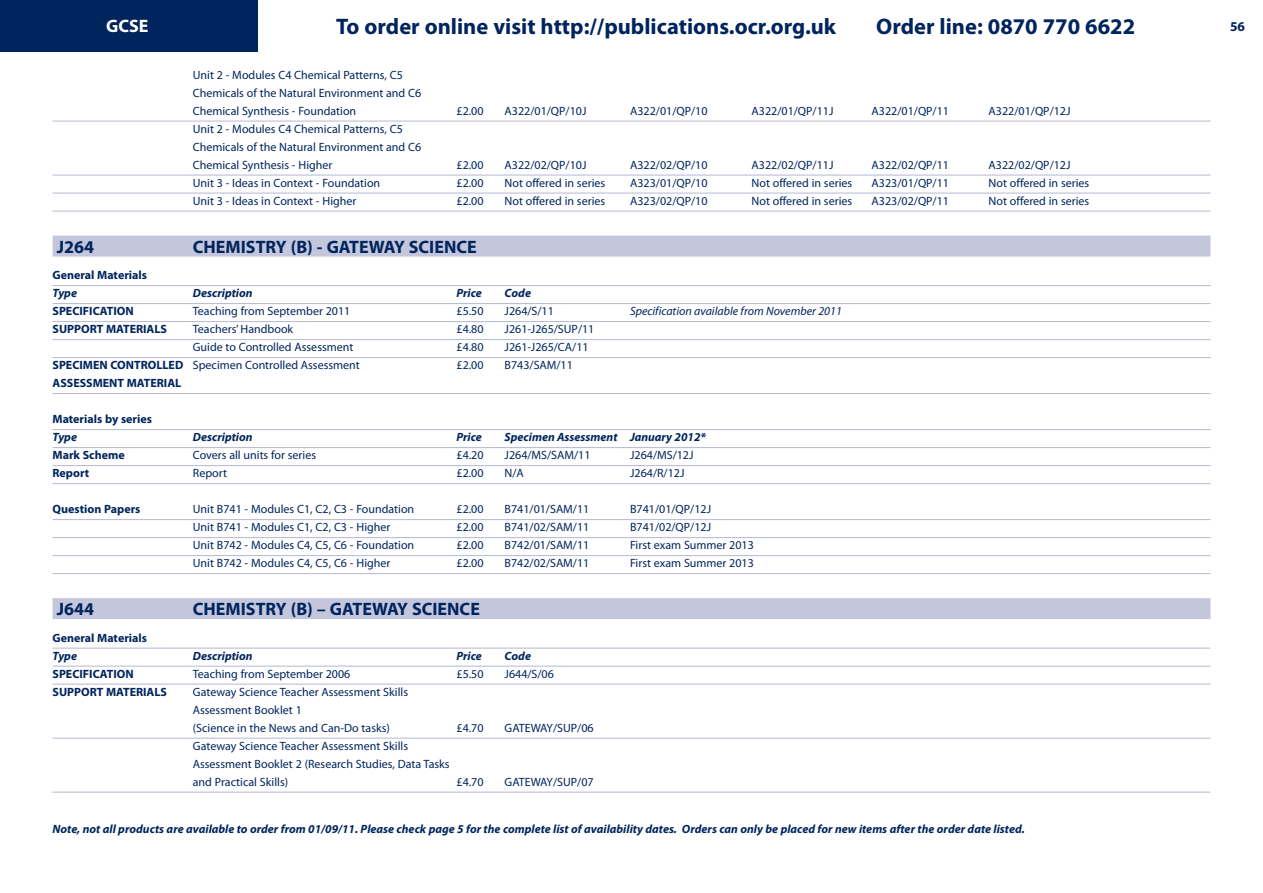
<style>
.page{position:relative;width:1263px;height:893px;background:#fff}
.page>*{position:absolute;margin:0;border:0;box-sizing:border-box;transform-origin:0 0}
.t1{font:700 22.5px "Myriad Pro";color:#00245d}
.subject_heading{font:700 18px "Myriad Pro";color:#00245d}
.t2{font:700 18px "Myriad Pro";color:#fff}
.t3{font:700 13.5px "Myriad Pro";color:#00245d}
.text_1{font:12px/18px "Myriad Pro";color:#00245d}
.text_1-2{font:italic 700 12px "Myriad Pro";color:#00245d}
.text_1-3{font:700 12px "Myriad Pro";color:#00245d}
.text_1-4{font:italic 12px "Myriad Pro";color:#00245d}
.s1{font-weight:700}
</style>
<div class="page">
<div style="left:0;top:0;width:258px;height:51px;background:#00245d"></div>
<hr style="left:53px;top:121px;width:1157px;height:1px;background:#b4b9d2">
<hr style="left:53px;top:175px;width:1157px;height:1px;background:#b4b9d2">
<hr style="left:53px;top:193px;width:1157px;height:1px;background:#b4b9d2">
<hr style="left:53px;top:211px;width:1157px;height:1px;background:#b4b9d2">
<div style="left:53px;top:236px;width:1157px;height:21px;background:#c4c7dc"></div>
<hr style="left:53px;top:285px;width:1157px;height:1px;background:#b4b9d2">
<hr style="left:53px;top:303px;width:1157px;height:1px;background:#b4b9d2">
<hr style="left:53px;top:321px;width:1157px;height:1px;background:#b4b9d2">
<hr style="left:53px;top:339px;width:1157px;height:1px;background:#b4b9d2">
<hr style="left:53px;top:357px;width:1157px;height:1px;background:#b4b9d2">
<hr style="left:53px;top:393px;width:1157px;height:1px;background:#b4b9d2">
<hr style="left:53px;top:429px;width:1157px;height:1px;background:#b4b9d2">
<hr style="left:53px;top:447px;width:1157px;height:1px;background:#b4b9d2">
<hr style="left:53px;top:465px;width:1157px;height:1px;background:#b4b9d2">
<hr style="left:53px;top:483px;width:1157px;height:1px;background:#b4b9d2">
<hr style="left:53px;top:519px;width:1157px;height:1px;background:#b4b9d2">
<hr style="left:53px;top:537px;width:1157px;height:1px;background:#b4b9d2">
<hr style="left:53px;top:555px;width:1157px;height:1px;background:#b4b9d2">
<hr style="left:53px;top:573px;width:1157px;height:1px;background:#b4b9d2">
<div style="left:53px;top:598px;width:1157px;height:21px;background:#c4c7dc"></div>
<hr style="left:53px;top:648px;width:1157px;height:1px;background:#b4b9d2">
<hr style="left:53px;top:666px;width:1157px;height:1px;background:#b4b9d2">
<hr style="left:53px;top:684px;width:1157px;height:1px;background:#b4b9d2">
<hr style="left:53px;top:738px;width:1157px;height:1px;background:#b4b9d2">
<hr style="left:53px;top:792px;width:1157px;height:1px;background:#b4b9d2">
<p class="t2" style="left:106px;top:14px;width:44px">GCSE</p>
<h1 class="t1" style="left:336px;top:12px;width:502px">To order online visit http://publications.ocr.org.uk</h1>
<h1 class="t1" style="left:876px;top:12px;width:261px">Order line: 0870 770 6622</h1>
<p class="t3" style="left:1230px;top:18px;width:16px">56</p>
<p class="text_1" style="left:193px;top:65px;width:230px">Unit 2 - Modules C4 Chemical Patterns, C5<br>Chemicals of the Natural Environment and C6<br>Chemical Synthesis - Foundation</p>
<p class="text_1" style="left:456px;top:101px;width:29px">£2.00</p>
<p class="text_1" style="left:505px;top:101px;width:83px">A322/01/QP/10J</p>
<p class="text_1" style="left:630px;top:101px;width:79px">A322/01/QP/10</p>
<p class="text_1" style="left:752px;top:101px;width:83px">A322/01/QP/11J</p>
<p class="text_1" style="left:872px;top:101px;width:79px">A322/01/QP/11</p>
<p class="text_1" style="left:989px;top:101px;width:83px">A322/01/QP/12J</p>
<p class="text_1" style="left:193px;top:119px;width:230px">Unit 2 - Modules C4 Chemical Patterns, C5<br>Chemicals of the Natural Environment and C6<br>Chemical Synthesis - Higher</p>
<p class="text_1" style="left:456px;top:155px;width:29px">£2.00</p>
<p class="text_1" style="left:505px;top:155px;width:83px">A322/02/QP/10J</p>
<p class="text_1" style="left:630px;top:155px;width:79px">A322/02/QP/10</p>
<p class="text_1" style="left:752px;top:155px;width:83px">A322/02/QP/11J</p>
<p class="text_1" style="left:872px;top:155px;width:79px">A322/02/QP/11</p>
<p class="text_1" style="left:989px;top:155px;width:83px">A322/02/QP/12J</p>
<p class="text_1" style="left:193px;top:173px;width:189px">Unit 3 - Ideas in Context - Foundation</p>
<p class="text_1" style="left:456px;top:173px;width:29px">£2.00</p>
<p class="text_1" style="left:505px;top:173px;width:102px">Not offered in series</p>
<p class="text_1" style="left:630px;top:173px;width:79px">A323/01/QP/10</p>
<p class="text_1" style="left:752px;top:173px;width:102px">Not offered in series</p>
<p class="text_1" style="left:872px;top:173px;width:79px">A323/01/QP/11</p>
<p class="text_1" style="left:989px;top:173px;width:102px">Not offered in series</p>
<p class="text_1" style="left:193px;top:191px;width:165px">Unit 3 - Ideas in Context - Higher</p>
<p class="text_1" style="left:456px;top:191px;width:29px">£2.00</p>
<p class="text_1" style="left:505px;top:191px;width:102px">Not offered in series</p>
<p class="text_1" style="left:630px;top:191px;width:79px">A323/02/QP/10</p>
<p class="text_1" style="left:752px;top:191px;width:102px">Not offered in series</p>
<p class="text_1" style="left:872px;top:191px;width:79px">A323/02/QP/11</p>
<p class="text_1" style="left:989px;top:191px;width:102px">Not offered in series</p>
<p class="subject_heading" style="left:57px;top:235px;width:39px">J264</p>
<p class="subject_heading" style="left:193px;top:235px;width:285px">CHEMISTRY (B) - GATEWAY SCIENCE</p>
<p class="text_1-3" style="left:53px;top:267px;width:96px">General Materials</p>
<p class="text_1-2" style="left:53px;top:285px;width:26px">Type</p>
<p class="text_1-2" style="left:193px;top:285px;width:61px">Description</p>
<p class="text_1-2" style="left:456px;top:285px;width:27px">Price</p>
<p class="text_1-2" style="left:505px;top:285px;width:28px">Code</p>
<p class="text_1-3" style="left:53px;top:303px;width:83px">SPECIFICATION</p>
<p class="text_1" style="left:193px;top:302px;width:159px">Teaching from September 2011</p>
<p class="text_1" style="left:456px;top:302px;width:29px">£5.50</p>
<p class="text_1" style="left:505px;top:302px;width:51px">J264/S/11</p>
<p class="text_1-4" style="left:630px;top:304px;width:213px">Specification available from November 2011</p>
<p class="text_1-3" style="left:53px;top:321px;width:116px">SUPPORT MATERIALS</p>
<p class="text_1" style="left:193px;top:320px;width:102px">Teachers’ Handbook</p>
<p class="text_1" style="left:456px;top:320px;width:29px">£4.80</p>
<p class="text_1" style="left:505px;top:320px;width:91px">J261-J265/SUP/11</p>
<p class="text_1" style="left:193px;top:338px;width:162px">Guide to Controlled Assessment</p>
<p class="text_1" style="left:456px;top:338px;width:29px">£4.80</p>
<p class="text_1" style="left:505px;top:338px;width:86px">J261-J265/CA/11</p>
<p class="text_1" style="left:53px;top:356px;width:309px"><span class="s1">SPECIMEN CONTROLLED</span> Specimen Controlled Assessment</p>
<p class="text_1" style="left:456px;top:356px;width:29px">£2.00</p>
<p class="text_1" style="left:505px;top:356px;width:70px">B743/SAM/11</p>
<p class="text_1-3" style="left:53px;top:375px;width:130px">ASSESSMENT MATERIAL</p>
<p class="text_1-3" style="left:53px;top:411px;width:101px">Materials by series</p>
<p class="text_1-2" style="left:53px;top:429px;width:26px">Type</p>
<p class="text_1-2" style="left:193px;top:429px;width:61px">Description</p>
<p class="text_1-2" style="left:456px;top:429px;width:27px">Price</p>
<p class="text_1-2" style="left:505px;top:429px;width:203px">Specimen Assessment January 2012*</p>
<p class="text_1-3" style="left:53px;top:447px;width:74px">Mark Scheme</p>
<p class="text_1" style="left:193px;top:446px;width:125px">Covers all units for series</p>
<p class="text_1" style="left:456px;top:446px;width:29px">£4.20</p>
<p class="text_1" style="left:505px;top:446px;width:87px">J264/MS/SAM/11</p>
<p class="text_1" style="left:630px;top:446px;width:65px">J264/MS/12J</p>
<p class="text_1-3" style="left:53px;top:465px;width:38px">Report</p>
<p class="text_1" style="left:193px;top:464px;width:36px">Report</p>
<p class="text_1" style="left:456px;top:464px;width:29px">£2.00</p>
<p class="text_1" style="left:505px;top:464px;width:21px">N/A</p>
<p class="text_1" style="left:630px;top:464px;width:56px">J264/R/12J</p>
<p class="text_1-3" style="left:53px;top:501px;width:89px">Question Papers</p>
<p class="text_1" style="left:193px;top:500px;width:223px">Unit B741 - Modules C1, C2, C3 - Foundation</p>
<p class="text_1" style="left:456px;top:500px;width:29px">£2.00</p>
<p class="text_1" style="left:505px;top:500px;width:86px">B741/01/SAM/11</p>
<p class="text_1" style="left:630px;top:500px;width:83px">B741/01/QP/12J</p>
<p class="text_1" style="left:193px;top:518px;width:199px">Unit B741 - Modules C1, C2, C3 - Higher</p>
<p class="text_1" style="left:456px;top:518px;width:29px">£2.00</p>
<p class="text_1" style="left:505px;top:518px;width:86px">B741/02/SAM/11</p>
<p class="text_1" style="left:630px;top:518px;width:83px">B741/02/QP/12J</p>
<p class="text_1" style="left:193px;top:536px;width:223px">Unit B742 - Modules C4, C5, C6 - Foundation</p>
<p class="text_1" style="left:456px;top:536px;width:29px">£2.00</p>
<p class="text_1" style="left:505px;top:536px;width:86px">B742/01/SAM/11</p>
<p class="text_1" style="left:630px;top:536px;width:125px">First exam Summer 2013</p>
<p class="text_1" style="left:193px;top:554px;width:199px">Unit B742 - Modules C4, C5, C6 - Higher</p>
<p class="text_1" style="left:456px;top:554px;width:29px">£2.00</p>
<p class="text_1" style="left:505px;top:554px;width:86px">B742/02/SAM/11</p>
<p class="text_1" style="left:630px;top:554px;width:125px">First exam Summer 2013</p>
<p class="subject_heading" style="left:57px;top:597px;width:39px">J644</p>
<p class="subject_heading" style="left:193px;top:597px;width:289px">CHEMISTRY (B) – GATEWAY SCIENCE</p>
<p class="text_1-3" style="left:53px;top:630px;width:96px">General Materials</p>
<p class="text_1-2" style="left:53px;top:648px;width:26px">Type</p>
<p class="text_1-2" style="left:193px;top:648px;width:61px">Description</p>
<p class="text_1-2" style="left:456px;top:648px;width:27px">Price</p>
<p class="text_1-2" style="left:505px;top:648px;width:28px">Code</p>
<p class="text_1-3" style="left:53px;top:666px;width:83px">SPECIFICATION</p>
<p class="text_1" style="left:193px;top:664px;width:159px">Teaching from September 2006</p>
<p class="text_1" style="left:456px;top:664px;width:29px">£5.50</p>
<p class="text_1" style="left:505px;top:664px;width:51px">J644/S/06</p>
<p class="text_1-3" style="left:53px;top:684px;width:116px">SUPPORT MATERIALS</p>
<p class="text_1" style="left:193px;top:682px;width:217px">Gateway Science Teacher Assessment Skills<br>Assessment Booklet 1<br>(Science in the News and Can-Do tasks)</p>
<p class="text_1" style="left:456px;top:718px;width:29px">£4.70</p>
<p class="text_1" style="left:505px;top:718px;width:91px">GATEWAY/SUP/06</p>
<p class="text_1" style="left:193px;top:736px;width:258px">Gateway Science Teacher Assessment Skills<br>Assessment Booklet 2 (Research Studies, Data Tasks and Practical Skills)</p>
<p class="text_1" style="left:456px;top:772px;width:29px">£4.70</p>
<p class="text_1" style="left:505px;top:772px;width:91px">GATEWAY/SUP/07</p>
<p class="text_1-2" style="left:53px;top:821px;width:974px">Note, not all products are available to order from 01/09/11. Please check page 5 for the complete list of availability dates. Orders can only be placed for new items after the order date listed.</p>
</div>
